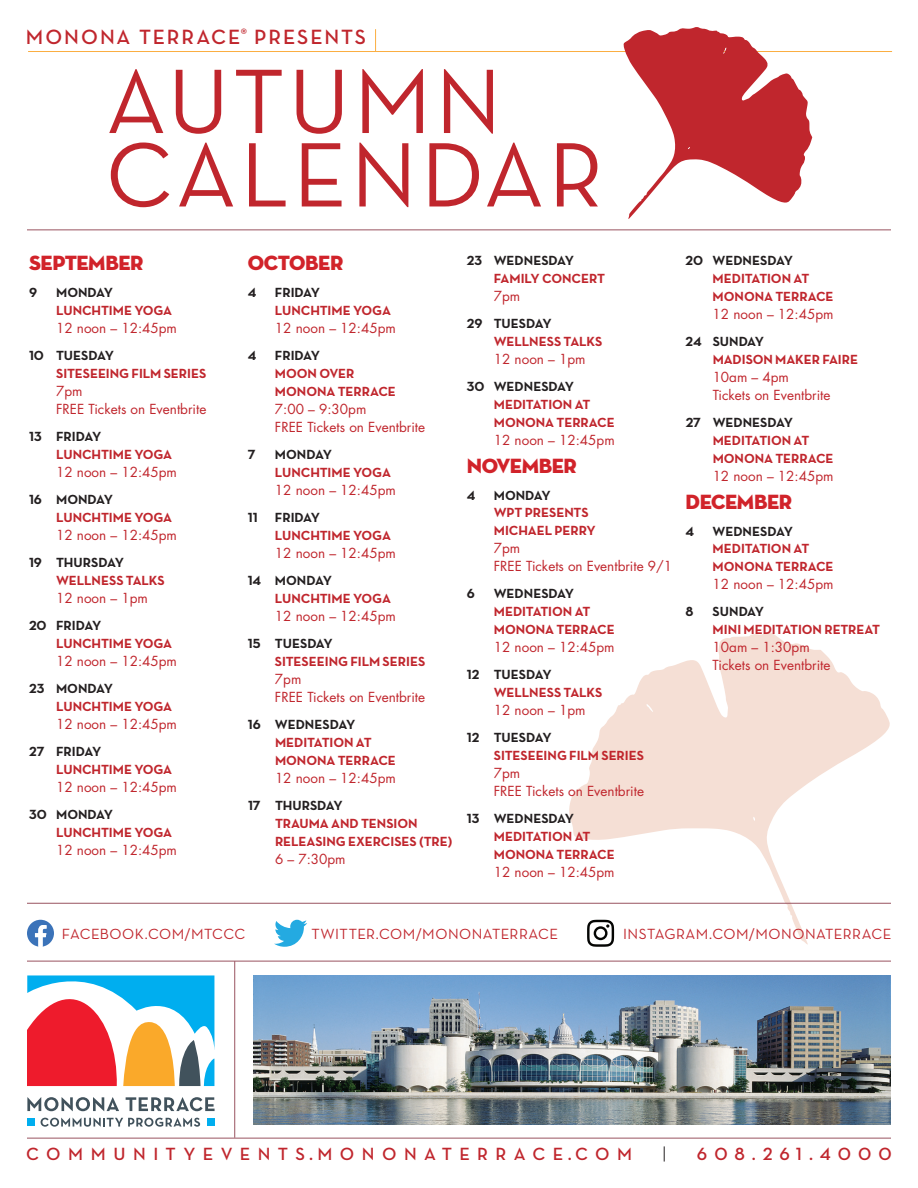
<style>
.page{position:relative;width:918px;height:1188px;background:#fff}
.page>*{position:absolute;margin:0;border:0;box-sizing:border-box;transform-origin:0 0}
.t1{font:93px/73.5px "Neutraface Text";letter-spacing:.04em;color:#c0262d}
.t2{font:21px "Neutraface Display Titling";letter-spacing:-.02em;color:#d1232a}
.t3{font:600 21px "Neutraface Text";letter-spacing:.09em;color:#c0262d}
.t4{font:600 18px "Neutraface Text";letter-spacing:.405em;color:#c0262d}
.t5{font:600 18px "Neutraface Text";letter-spacing:.385em;color:#c0262d}
.t6{font:15px "Neutraface Text";letter-spacing:.025em;color:#c0262d}
.t7{font:700 13.5px/18px "Neutraface Text";letter-spacing:-.005em;color:#c0262d}
.t8{font:13.5px/18px "Futura Std";color:#c0262d}
.t9{font:700 13.5px "Neutraface Text";letter-spacing:-.005em;color:#231f20}
</style>
<div class="page">
<hr style="left:27px;top:961px;width:864px;height:1px;background:#995360">
<hr style="left:27px;top:229px;width:864px;height:1px;background:#995360">
<hr style="left:28px;top:51px;width:864px;height:1px;background:#fbae42">
<svg style="left:375px;top:29px;width:1px;height:22px"></svg>
<hr style="left:27px;top:1138px;width:864px;height:1px;background:#995360">
<hr style="left:234px;top:961px;width:1px;height:177px;background:#995360">
<svg style="left:27px;top:960px;width:187px;height:126px"></svg>
<svg style="left:27px;top:1097px;width:92px;height:14px"></svg>
<svg style="left:126px;top:1097px;width:89px;height:14px"></svg>
<div style="left:27px;top:1118px;width:8px;height:8px;background:#00aeef"></div>
<svg style="left:41px;top:1118px;width:159px;height:9px"></svg>
<div style="left:207px;top:1118px;width:7px;height:8px;background:#00aeef"></div>
<svg style="left:664px;top:1146px;width:1px;height:16px"></svg>
<svg style="left:569px;top:632px;width:321px;height:313px"></svg>
<svg style="left:624px;top:27px;width:188px;height:192px"></svg>
<img style="left:254px;top:976px;width:637px;height:149px">
<hr style="left:27px;top:903px;width:864px;height:1px;background:#995360">
<svg style="left:27px;top:920px;width:27px;height:27px"></svg>
<svg style="left:274px;top:920px;width:33px;height:27px"></svg>
<svg style="left:587px;top:920px;width:27px;height:27px"></svg>
<h2 class="t3" style="left:26px;top:24px;width:342px">MONONA TERRACE<sup>®</sup> PRESENTS</h2>
<h1 class="t1" style="left:106px;top:63px;width:499px">AUTUMN<br>CALENDAR</h1>
<h2 class="t2" style="left:29px;top:250px;width:116px">SEPTEMBER</h2>
<p class="t9" style="left:29px;top:284px;width:10px">9</p>
<p class="t9" style="left:56px;top:284px;width:58px">MONDAY</p>
<p class="t7" style="left:56px;top:301px;width:118px">LUNCHTIME YOGA</p>
<p class="t8" style="left:56px;top:319px;width:122px">12 noon – 12:45pm</p>
<p class="t9" style="left:29px;top:347px;width:86px">10 TUESDAY</p>
<p class="t7" style="left:56px;top:364px;width:152px">SITESEEING FILM SERIES</p>
<p class="t8" style="left:56px;top:382px;width:152px">7pm<br>FREE Tickets on Eventbrite</p>
<p class="t9" style="left:29px;top:428px;width:74px">13 FRIDAY</p>
<p class="t7" style="left:56px;top:445px;width:118px">LUNCHTIME YOGA</p>
<p class="t8" style="left:56px;top:463px;width:122px">12 noon – 12:45pm</p>
<p class="t9" style="left:29px;top:491px;width:85px">16 MONDAY</p>
<p class="t7" style="left:56px;top:508px;width:118px">LUNCHTIME YOGA</p>
<p class="t8" style="left:56px;top:526px;width:122px">12 noon – 12:45pm</p>
<p class="t9" style="left:29px;top:554px;width:96px">19 THURSDAY</p>
<p class="t7" style="left:56px;top:571px;width:110px">WELLNESS TALKS</p>
<p class="t8" style="left:56px;top:589px;width:93px">12 noon – 1pm</p>
<p class="t9" style="left:29px;top:617px;width:74px">20 FRIDAY</p>
<p class="t7" style="left:56px;top:634px;width:118px">LUNCHTIME YOGA</p>
<p class="t8" style="left:56px;top:652px;width:122px">12 noon – 12:45pm</p>
<p class="t9" style="left:29px;top:680px;width:85px">23 MONDAY</p>
<p class="t7" style="left:56px;top:697px;width:118px">LUNCHTIME YOGA</p>
<p class="t8" style="left:56px;top:715px;width:122px">12 noon – 12:45pm</p>
<p class="t9" style="left:29px;top:743px;width:74px">27 FRIDAY</p>
<p class="t7" style="left:56px;top:760px;width:118px">LUNCHTIME YOGA</p>
<p class="t8" style="left:56px;top:778px;width:122px">12 noon – 12:45pm</p>
<p class="t9" style="left:29px;top:806px;width:85px">30 MONDAY</p>
<p class="t7" style="left:56px;top:823px;width:118px">LUNCHTIME YOGA</p>
<p class="t8" style="left:56px;top:841px;width:122px">12 noon – 12:45pm</p>
<h2 class="t2" style="left:248px;top:250px;width:97px">OCTOBER</h2>
<p class="t9" style="left:248px;top:284px;width:10px">4</p>
<p class="t9" style="left:275px;top:284px;width:47px">FRIDAY</p>
<p class="t7" style="left:275px;top:301px;width:118px">LUNCHTIME YOGA</p>
<p class="t8" style="left:275px;top:319px;width:122px">12 noon – 12:45pm</p>
<p class="t9" style="left:248px;top:347px;width:10px">4</p>
<p class="t9" style="left:275px;top:347px;width:47px">FRIDAY</p>
<p class="t7" style="left:275px;top:364px;width:122px">MOON OVER<br>MONONA TERRACE</p>
<p class="t8" style="left:275px;top:400px;width:152px">7:00 – 9:30pm<br>FREE Tickets on Eventbrite</p>
<p class="t9" style="left:248px;top:446px;width:9px">7</p>
<p class="t9" style="left:275px;top:446px;width:58px">MONDAY</p>
<p class="t7" style="left:275px;top:463px;width:118px">LUNCHTIME YOGA</p>
<p class="t8" style="left:275px;top:481px;width:122px">12 noon – 12:45pm</p>
<p class="t9" style="left:248px;top:509px;width:11px">11</p>
<p class="t9" style="left:275px;top:509px;width:47px">FRIDAY</p>
<p class="t7" style="left:275px;top:526px;width:118px">LUNCHTIME YOGA</p>
<p class="t8" style="left:275px;top:544px;width:122px">12 noon – 12:45pm</p>
<p class="t9" style="left:248px;top:572px;width:85px">14 MONDAY</p>
<p class="t7" style="left:275px;top:589px;width:118px">LUNCHTIME YOGA</p>
<p class="t8" style="left:275px;top:607px;width:122px">12 noon – 12:45pm</p>
<p class="t9" style="left:248px;top:635px;width:86px">15 TUESDAY</p>
<p class="t7" style="left:275px;top:652px;width:152px">SITESEEING FILM SERIES</p>
<p class="t8" style="left:275px;top:670px;width:152px">7pm<br>FREE Tickets on Eventbrite</p>
<p class="t9" style="left:248px;top:716px;width:109px">16 WEDNESDAY</p>
<p class="t7" style="left:275px;top:733px;width:122px">MEDITATION AT<br>MONONA TERRACE</p>
<p class="t8" style="left:275px;top:769px;width:122px">12 noon – 12:45pm</p>
<p class="t9" style="left:248px;top:797px;width:96px">17 THURSDAY</p>
<p class="t7" style="left:275px;top:814px;width:179px">TRAUMA AND TENSION<br>RELEASING EXERCISES (TRE)</p>
<p class="t8" style="left:275px;top:850px;width:72px">6 – 7:30pm</p>
<p class="t9" style="left:467px;top:252px;width:109px">23 WEDNESDAY</p>
<p class="t7" style="left:494px;top:270px;width:113px">FAMILY CONCERT</p>
<p class="t8" style="left:494px;top:288px;width:28px">7pm</p>
<p class="t9" style="left:467px;top:315px;width:86px">29 TUESDAY</p>
<p class="t7" style="left:494px;top:333px;width:110px">WELLNESS TALKS</p>
<p class="t8" style="left:494px;top:351px;width:93px">12 noon – 1pm</p>
<p class="t9" style="left:467px;top:378px;width:109px">30 WEDNESDAY</p>
<p class="t7" style="left:494px;top:396px;width:122px">MEDITATION AT<br>MONONA TERRACE</p>
<p class="t8" style="left:494px;top:432px;width:122px">12 noon – 12:45pm</p>
<h2 class="t2" style="left:467px;top:452px;width:112px">NOVEMBER</h2>
<p class="t9" style="left:467px;top:486px;width:10px">4</p>
<p class="t9" style="left:494px;top:486px;width:58px">MONDAY</p>
<p class="t7" style="left:494px;top:504px;width:103px">WPT PRESENTS<br>MICHAEL PERRY</p>
<p class="t8" style="left:494px;top:540px;width:180px">7pm<br>FREE Tickets on Eventbrite 9/1</p>
<p class="t9" style="left:467px;top:585px;width:10px">6</p>
<p class="t9" style="left:494px;top:585px;width:82px">WEDNESDAY</p>
<p class="t7" style="left:494px;top:603px;width:122px">MEDITATION AT<br>MONONA TERRACE</p>
<p class="t8" style="left:494px;top:639px;width:122px">12 noon – 12:45pm</p>
<p class="t9" style="left:467px;top:666px;width:86px">12 TUESDAY</p>
<p class="t7" style="left:494px;top:684px;width:110px">WELLNESS TALKS</p>
<p class="t8" style="left:494px;top:702px;width:93px">12 noon – 1pm</p>
<p class="t9" style="left:467px;top:729px;width:86px">12 TUESDAY</p>
<p class="t7" style="left:494px;top:747px;width:152px">SITESEEING FILM SERIES</p>
<p class="t8" style="left:494px;top:765px;width:152px">7pm<br>FREE Tickets on Eventbrite</p>
<p class="t9" style="left:467px;top:810px;width:109px">13 WEDNESDAY</p>
<p class="t7" style="left:494px;top:828px;width:122px">MEDITATION AT<br>MONONA TERRACE</p>
<p class="t8" style="left:494px;top:864px;width:122px">12 noon – 12:45pm</p>
<p class="t9" style="left:686px;top:252px;width:109px">20 WEDNESDAY</p>
<p class="t7" style="left:713px;top:270px;width:122px">MEDITATION AT<br>MONONA TERRACE</p>
<p class="t8" style="left:713px;top:306px;width:122px">12 noon – 12:45pm</p>
<p class="t9" style="left:686px;top:333px;width:80px">24 SUNDAY</p>
<p class="t7" style="left:713px;top:351px;width:147px">MADISON MAKER FAIRE</p>
<p class="t8" style="left:713px;top:369px;width:119px">10am – 4pm<br>Tickets on Eventbrite</p>
<p class="t9" style="left:686px;top:414px;width:109px">27 WEDNESDAY</p>
<p class="t7" style="left:713px;top:432px;width:122px">MEDITATION AT<br>MONONA TERRACE</p>
<p class="t8" style="left:713px;top:468px;width:122px">12 noon – 12:45pm</p>
<h2 class="t2" style="left:686px;top:488px;width:108px">DECEMBER</h2>
<p class="t9" style="left:686px;top:522px;width:10px">4</p>
<p class="t9" style="left:713px;top:522px;width:82px">WEDNESDAY</p>
<p class="t7" style="left:713px;top:540px;width:122px">MEDITATION AT<br>MONONA TERRACE</p>
<p class="t8" style="left:713px;top:576px;width:122px">12 noon – 12:45pm</p>
<p class="t9" style="left:686px;top:603px;width:10px">8</p>
<p class="t9" style="left:713px;top:603px;width:53px">SUNDAY</p>
<p class="t7" style="left:713px;top:621px;width:169px">MINI MEDITATION RETREAT</p>
<p class="t8" style="left:713px;top:639px;width:119px">10am – 1:30pm<br>Tickets on Eventbrite</p>
<p class="t6" style="left:62px;top:925px;width:185px">FACEBOOK.COM/MTCCC</p>
<p class="t6" style="left:312px;top:925px;width:248px">TWITTER.COM/MONONATERRACE</p>
<p class="t6" style="left:623px;top:925px;width:270px">INSTAGRAM.COM/MONONATERRACE</p>
<h3 class="t4" style="left:26px;top:1143px;width:607px">COMMUNITYEVENTS.MONONATERRACE.COM</h3>
<h3 class="t5" style="left:697px;top:1143px;width:196px">608.261.4000</h3>
</div>
